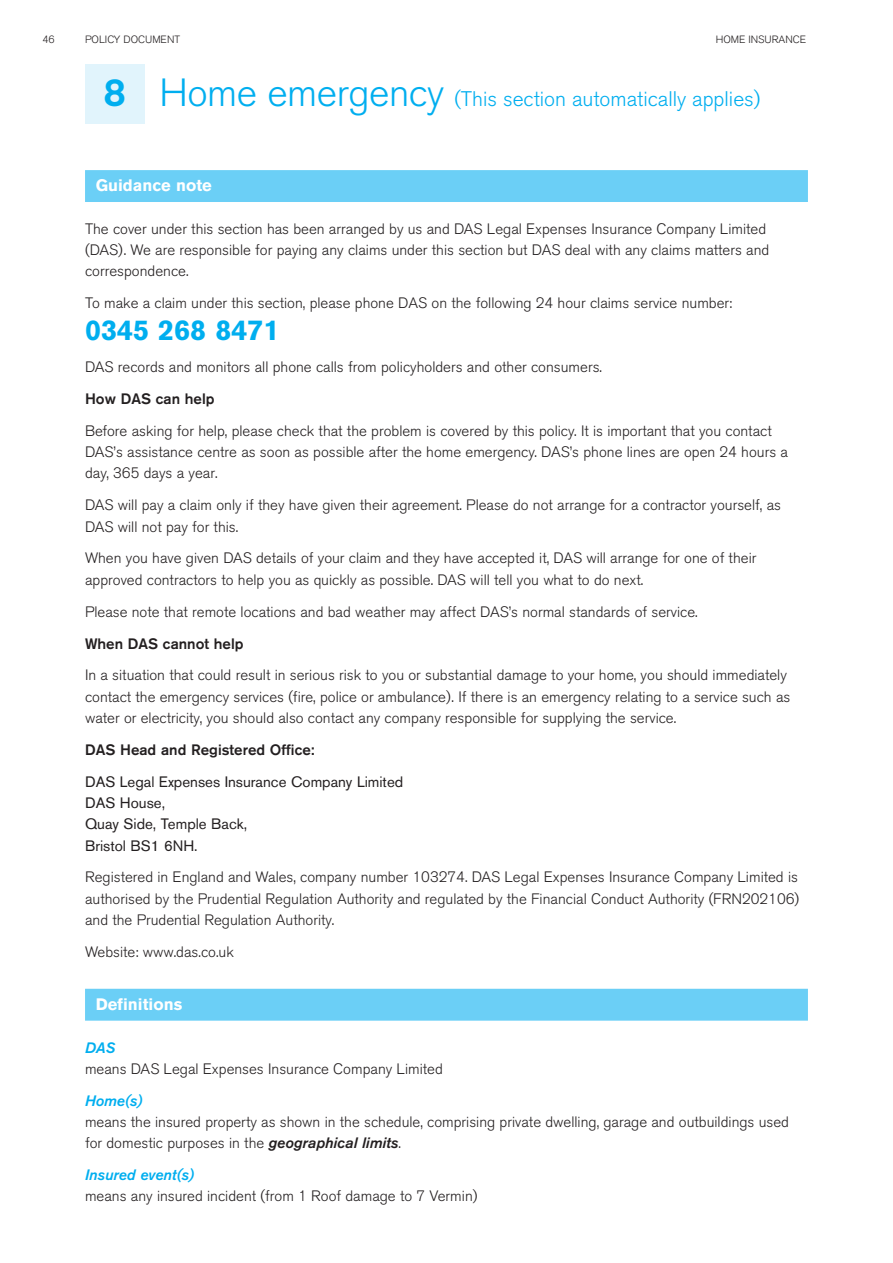
<style>
.page{position:relative;width:893px;height:1263px;background:#fff}
.page>*{position:absolute;margin:0;border:0;box-sizing:border-box;transform-origin:0 0}
.t1{font:700 28.5px "Akzidenz Grotesk BQ";color:#00aeef}
.t2{font:300 21px "Akzidenz Grotesk BQ";color:#00aeef}
.t3{font:700 16.5px "Akzidenz Grotesk BQ";color:#fff}
.t4{font:300 15px/21.3px "Akzidenz Grotesk BQ";color:#231f20}
.t5{font:15px/21.3px "Akzidenz Grotesk BQ";color:#231f20}
.t6{font:500 15px "Akzidenz Grotesk BQ";color:#231f20}
.t7{font:italic 15px "Akzidenz Grotesk BQ Med";color:#00aeef}
.t8{font:300 10.5px "Akzidenz Grotesk BQ";color:#231f20}
.s1{font-weight:500;font-size:39px}
.s2{font-size:39px}
.s3{font-family:"Akzidenz Grotesk BQ Med";font-weight:400;font-style:italic}
</style>
<div class="page">
<div style="left:85px;top:64px;width:60px;height:59px;background:#e1f4fc"></div>
<div style="left:85px;top:170px;width:723px;height:32px;background:#6bcff6"></div>
<div style="left:85px;top:989px;width:723px;height:32px;background:#6bcff6"></div>
<p class="t8" style="left:43px;top:35px;width:14px">46</p>
<p class="t8" style="left:85px;top:35px;width:97px">POLICY DOCUMENT</p>
<p class="t8" style="left:716px;top:35px;width:92px">HOME INSURANCE</p>
<h2 class="t2" style="left:104px;top:91px;width:658px"><span class="s1">8</span> <span class="s2">Home emergency</span> (This section automatically applies)</h2>
<p class="t3" style="left:96px;top:180px;width:118px">Guidance note</p>
<p class="t4" style="left:85px;top:220px;width:686px">The cover under this section has been arranged by us and DAS Legal Expenses Insurance Company Limited (DAS). We are responsible for paying any claims under this section but DAS deal with any claims matters and correspondence.</p>
<p class="t4" style="left:85px;top:294px;width:649px">To make a claim under this section, please phone DAS on the following 24 hour claims service number:</p>
<h1 class="t1" style="left:85px;top:320px;width:196px">0345 268 8471</h1>
<p class="t4" style="left:85px;top:358px;width:518px">DAS records and monitors all phone calls from policyholders and other consumers.</p>
<p class="t6" style="left:85px;top:393px;width:131px">How DAS can help</p>
<p class="t4" style="left:85px;top:422px;width:704px">Before asking for help, please check that the problem is covered by this policy. It is important that you contact<br>DAS’s assistance centre as soon as possible after the home emergency. DAS’s phone lines are open 24 hours a day, 365 days a year.</p>
<p class="t4" style="left:85px;top:496px;width:697px">DAS will pay a claim only if they have given their agreement. Please do not arrange for a contractor yourself, as<br>DAS will not pay for this.</p>
<p class="t4" style="left:85px;top:549px;width:673px">When you have given DAS details of your claim and they have accepted it, DAS will arrange for one of their approved contractors to help you as quickly as possible. DAS will tell you what to do next.</p>
<p class="t4" style="left:85px;top:602px;width:614px">Please note that remote locations and bad weather may affect DAS’s normal standards of service.</p>
<p class="t6" style="left:85px;top:638px;width:160px">When DAS cannot help</p>
<p class="t4" style="left:85px;top:666px;width:707px">In a situation that could result in serious risk to you or substantial damage to your home, you should immediately contact the emergency services (fire, police or ambulance). If there is an emergency relating to a service such as water or electricity, you should also contact any company responsible for supplying the service.</p>
<p class="t6" style="left:85px;top:744px;width:231px">DAS Head and Registered Office:</p>
<p class="t5" style="left:85px;top:772px;width:320px">DAS Legal Expenses Insurance Company Limited<br>DAS House,<br>Quay Side, Temple Back,<br>Bristol BS1 6NH.</p>
<p class="t4" style="left:85px;top:868px;width:716px;text-align:justify">Registered in England and Wales, company number 103274. DAS Legal Expenses Insurance Company Limited is authorised by the Prudential Regulation Authority and regulated by the Financial Conduct Authority (FRN202106) and the Prudential Regulation Authority.</p>
<p class="t4" style="left:85px;top:943px;width:150px">Website: www.das.co.uk</p>
<p class="t3" style="left:96px;top:998px;width:88px">Definitions</p>
<p class="t7" style="left:85px;top:1042px;width:31px">DAS</p>
<p class="t4" style="left:85px;top:1060px;width:359px">means DAS Legal Expenses Insurance Company Limited</p>
<p class="t7" style="left:85px;top:1095px;width:59px">Home(s)</p>
<p class="t4" style="left:85px;top:1113px;width:705px">means the insured property as shown in the schedule, comprising private dwelling, garage and outbuildings used for domestic purposes in the <span class="s3">geographical limits</span>.</p>
<p class="t7" style="left:85px;top:1169px;width:110px">Insured event(s)</p>
<p class="t4" style="left:85px;top:1187px;width:394px">means any insured incident (from 1 Roof damage to 7 Vermin)</p>
</div>
